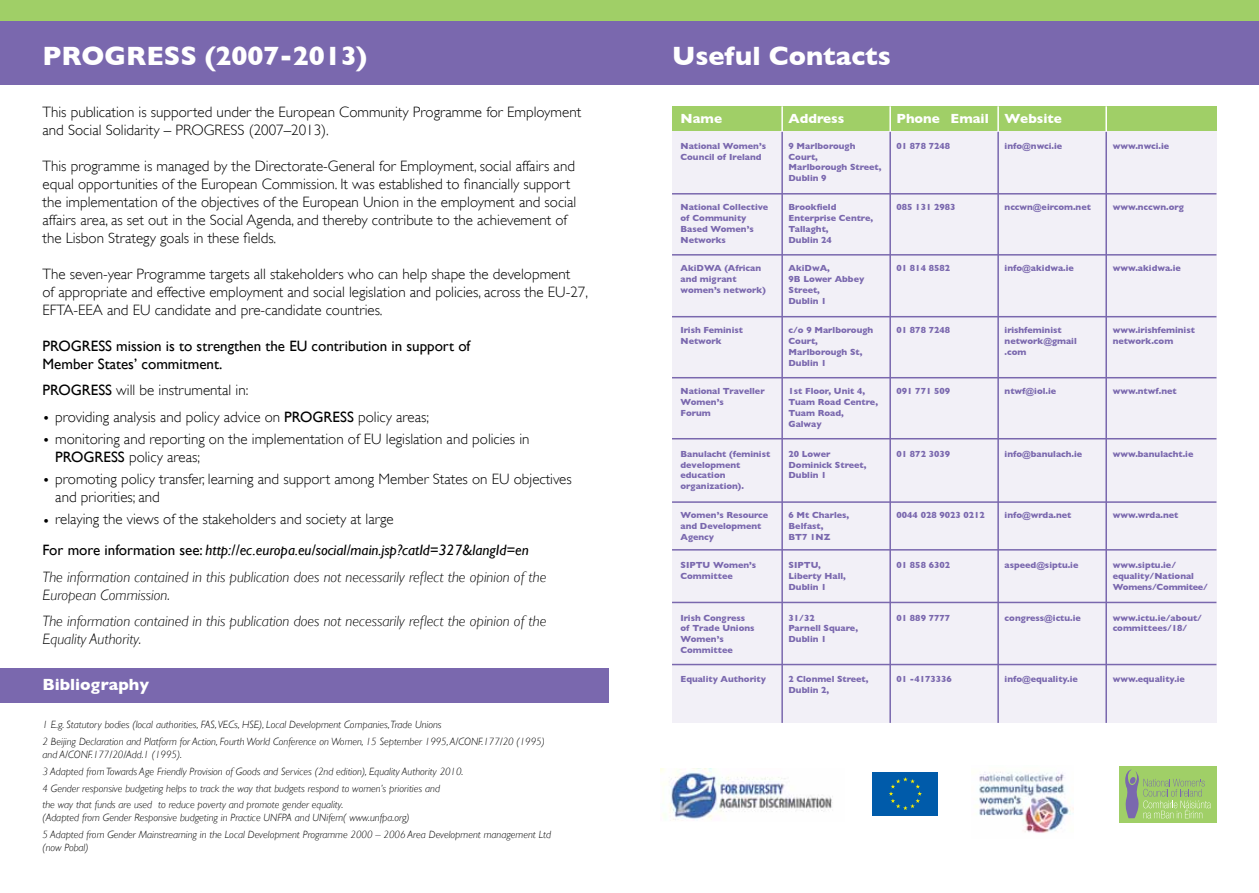
<style>
.page{position:relative;width:1259px;height:893px;background:#fff}
.page>*{position:absolute;margin:0;border:0;box-sizing:border-box;transform-origin:0 0}
.t1{font:700 27px "Gill Sans";color:#fff}
.t2{font:700 16.5px "Gill Sans";color:#fff}
.t3{font:300 15px/18px "Gill Sans";color:#000}
.t4{font:italic 300 15px/18px "Gill Sans";color:#000}
.t5{font:italic 15px/30.8px "Gill Sans";color:#000}
.t6{font:15px/18px "Gill Sans";color:#000}
.t7{font:700 13.5px "Gill Sans";color:#fff}
.t8{font:italic 300 10.5px/16.8px "Gill Sans";color:#000}
.t9{font:700 9px/10.8px "Gill Sans";color:#7a68ae}
.s1{font-weight:400}
.s2{font-weight:300;font-style:normal}
.s3{font-style:normal}
</style>
<div class="page">
<div style="left:0;top:0;width:1259px;height:21px;background:#a0cf67"></div>
<div style="left:0;top:21px;width:1259px;height:64px;background:#7a68ae"></div>
<div style="left:0;top:669px;width:608px;height:34px;background:#7a68ae"></div>
<div style="left:672px;top:106px;width:544px;height:26px;background:#a0cf67"></div>
<div style="left:672px;top:132px;width:544px;height:591px;background:#f2f0f7"></div>
<hr style="left:781px;top:106px;width:2px;height:26px;background:#fff">
<hr style="left:781px;top:132px;width:2px;height:591px;background:#7a68ae">
<hr style="left:889px;top:106px;width:2px;height:26px;background:#fff">
<hr style="left:889px;top:132px;width:2px;height:591px;background:#7a68ae">
<hr style="left:997px;top:106px;width:2px;height:26px;background:#fff">
<hr style="left:997px;top:132px;width:2px;height:591px;background:#7a68ae">
<hr style="left:1105px;top:106px;width:2px;height:26px;background:#fff">
<hr style="left:1105px;top:132px;width:2px;height:591px;background:#7a68ae">
<hr style="left:672px;top:193px;width:544px;height:2px;background:#7a68ae">
<hr style="left:672px;top:254px;width:544px;height:2px;background:#7a68ae">
<hr style="left:672px;top:316px;width:544px;height:1px;background:#7a68ae">
<hr style="left:672px;top:377px;width:544px;height:1px;background:#7a68ae">
<hr style="left:672px;top:438px;width:544px;height:1px;background:#7a68ae">
<hr style="left:672px;top:501px;width:544px;height:2px;background:#7a68ae">
<hr style="left:672px;top:549px;width:544px;height:2px;background:#7a68ae">
<hr style="left:672px;top:602px;width:544px;height:1px;background:#7a68ae">
<hr style="left:672px;top:664px;width:544px;height:1px;background:#7a68ae">
<img style="left:976px;top:771px;width:98px;height:62px">
<div style="left:872px;top:772px;width:66px;height:44px;background:#005baa"></div>
<svg style="left:889px;top:777px;width:33px;height:33px"></svg>
<img style="left:661px;top:768px;width:172px;height:52px">
<div style="left:1119px;top:766px;width:97px;height:57px;background:#a0cf67"></div>
<svg style="left:1125px;top:769px;width:86px;height:49px"></svg>
<h1 class="t1" style="left:43px;top:40px;width:326px">PROGRESS (2007-2013)</h1>
<h1 class="t1" style="left:672px;top:40px;width:220px">Useful Contacts</h1>
<h3 class="t3" style="left:43px;top:103px;width:540px">This publication is supported under the European Community Programme for Employment and Social Solidarity – PROGRESS (2007–2013).</h3>
<p class="t3" style="left:43px;top:157px;width:535px">This programme is managed by the Directorate-General for Employment, social affairs and equal opportunities of the European Commission. It was established to financially support the implementation of the objectives of the European Union in the employment and social affairs area, as set out in the Social Agenda, and thereby contribute to the achievement of the Lisbon Strategy goals in these fields.</p>
<p class="t3" style="left:43px;top:265px;width:547px">The seven-year Programme targets all stakeholders who can help shape the development<br>of appropriate and effective employment and social legislation and policies, across the EU-27,<br>EFTA-EEA and EU candidate and pre-candidate countries.</p>
<h3 class="t6" style="left:43px;top:336px;width:429px">PROGRESS mission is to strengthen the EU contribution in support of<br>Member States’ commitment.</h3>
<h3 class="t3" style="left:43px;top:381px;width:207px"><span class="s1">PROGRESS</span> will be instrumental in:</h3>
<h3 class="t3" style="left:43px;top:408px;width:388px">• providing analysis and policy advice on <span class="s1">PROGRESS</span> policy areas;</h3>
<h3 class="t3" style="left:55px;top:430px;width:476px;text-indent:-13px">• monitoring and reporting on the implementation of EU legislation and policies in<br><span class="s1">PROGRESS</span> policy areas;</h3>
<h3 class="t3" style="left:55px;top:470px;width:518px;text-indent:-13px">• promoting policy transfer, learning and support among Member States on EU objectives and priorities; and</h3>
<h3 class="t5" style="left:43px;top:504px;width:488px"><span class="s2">• relaying the views of the stakeholders and society at large<br></span><span class="s3">For more information see:</span> http://ec.europa.eu/social/main.jsp?catId=327&amp;langId=en</h3>
<h3 class="t4" style="left:43px;top:568px;width:505px">The information contained in this publication does not necessarily reflect the opinion of the<br>European Commission.</h3>
<h3 class="t4" style="left:43px;top:612px;width:505px">The information contained in this publication does not necessarily reflect the opinion of the<br>Equality Authority.</h3>
<h2 class="t2" style="left:43px;top:675px;width:108px">Bibliography</h2>
<p class="t8" style="left:43px;top:717px;width:504px">1 E.g. Statutory bodies (local authorities, FAS, VECs, HSE), Local Development Companies, Trade Unions<br>2 Beijing Declaration and Platform for Action, Fourth World Conference on Women, 15 September 1995, A/CONF.177/20 (1995)</p>
<p class="t8" style="left:43px;top:746px;width:422px">and A/CONF.177/20/Add.1 (1995).<br>3 Adapted from Towards Age Friendly Provision of Goods and Services (2nd edition), Equality Authority 2010.<br>4 Gender responsive budgeting helps to track the way that budgets respond to women’s priorities and<br>the way that funds are used to reduce poverty and promote gender equality.</p>
<p class="t8" style="left:43px;top:809px;width:510px">(Adapted from Gender Responsive budgeting in Practice UNFPA and UNifem( www.unfpa.org)<br>5 Adapted from Gender Mainstreaming in the Local Development Programme 2000 – 2006 Area Development management Ltd</p>
<p class="t8" style="left:43px;top:839px;width:48px">(now Pobal)</p>
<h3 class="t7" style="left:680px;top:111px;width:43px">Name</h3>
<h3 class="t7" style="left:788px;top:111px;width:57px">Address</h3>
<h3 class="t7" style="left:896px;top:111px;width:167px">Phone Email Website</h3>
<p class="t9" style="left:680px;top:140px;width:87px">National Women’s<br>Council of Ireland</p>
<p class="t9" style="left:788px;top:140px;width:94px">9 Marlborough<br>Court,<br>Marlborough Street,<br>Dublin 9</p>
<p class="t9" style="left:896px;top:140px;width:55px">01 878 7248</p>
<p class="t9" style="left:1004px;top:140px;width:59px">info@nwci.ie</p>
<p class="t9" style="left:1112px;top:140px;width:58px">www.nwci.ie</p>
<p class="t9" style="left:680px;top:202px;width:89px">National Collective of Community<br>Based Women’s<br>Networks</p>
<p class="t9" style="left:788px;top:202px;width:86px">Brookfield<br>Enterprise Centre,<br>Tallaght,<br>Dublin 24</p>
<p class="t9" style="left:896px;top:202px;width:60px">085 131 2983</p>
<p class="t9" style="left:1004px;top:202px;width:88px">nccwn@eircom.net</p>
<p class="t9" style="left:1112px;top:202px;width:73px">www.nccwn.org</p>
<p class="t9" style="left:680px;top:263px;width:87px">AkiDWA (African and migrant women’s network)</p>
<p class="t9" style="left:788px;top:263px;width:77px">AkiDwA,<br>9B Lower Abbey<br>Street,<br>Dublin 1</p>
<p class="t9" style="left:896px;top:263px;width:55px">01 814 8582</p>
<p class="t9" style="left:1004px;top:263px;width:71px">info@akidwa.ie</p>
<p class="t9" style="left:1112px;top:263px;width:70px">www.akidwa.ie</p>
<p class="t9" style="left:680px;top:325px;width:64px">Irish Feminist<br>Network</p>
<p class="t9" style="left:788px;top:325px;width:86px">c/o 9 Marlborough<br>Court,<br>Marlborough St,<br>Dublin 1</p>
<p class="t9" style="left:896px;top:325px;width:55px">01 878 7248</p>
<p class="t9" style="left:1004px;top:325px;width:74px">irishfeminist network@gmail .com</p>
<p class="t9" style="left:1112px;top:325px;width:84px">www.irishfeminist network.com</p>
<p class="t9" style="left:680px;top:386px;width:86px">National Traveller<br>Women’s<br>Forum</p>
<p class="t9" style="left:788px;top:386px;width:91px">1st Floor, Unit 4,<br>Tuam Road Centre,<br>Tuam Road,<br>Galway</p>
<p class="t9" style="left:896px;top:386px;width:55px">091 771 509</p>
<p class="t9" style="left:1004px;top:386px;width:53px">ntwf@iol.ie</p>
<p class="t9" style="left:1112px;top:386px;width:65px">www.ntwf.net</p>
<p class="t9" style="left:680px;top:448px;width:91px">Banulacht (feminist development education organization).</p>
<p class="t9" style="left:788px;top:448px;width:79px">20 Lower<br>Dominick Street,<br>Dublin 1</p>
<p class="t9" style="left:896px;top:448px;width:55px">01 872 3039</p>
<p class="t9" style="left:1004px;top:448px;width:79px">info@banulach.ie</p>
<p class="t9" style="left:1112px;top:448px;width:82px">www.banulacht.ie</p>
<p class="t9" style="left:680px;top:509px;width:89px">Women’s Resource and Development<br>Agency</p>
<p class="t9" style="left:788px;top:509px;width:62px">6 Mt Charles,<br>Belfast,<br>BT7 1NZ</p>
<p class="t9" style="left:896px;top:509px;width:90px">0044 028 9023 0212</p>
<p class="t9" style="left:1004px;top:509px;width:68px">info@wrda.net</p>
<p class="t9" style="left:1112px;top:509px;width:67px">www.wrda.net</p>
<p class="t9" style="left:680px;top:560px;width:77px">SIPTU Women’s<br>Committee</p>
<p class="t9" style="left:788px;top:560px;width:59px">SIPTU,<br>Liberty Hall,<br>Dublin 1</p>
<p class="t9" style="left:896px;top:560px;width:55px">01 858 6302</p>
<p class="t9" style="left:1004px;top:560px;width:75px">aspeed@siptu.ie</p>
<p class="t9" style="left:1112px;top:560px;width:97px">www.siptu.ie/ equality/National<br>Womens/Commitee/</p>
<p class="t9" style="left:680px;top:612px;width:75px">Irish Congress of Trade Unions<br>Women’s<br>Committee</p>
<p class="t9" style="left:788px;top:612px;width:71px">31/32<br>Parnell Square,<br>Dublin 1</p>
<p class="t9" style="left:896px;top:612px;width:55px">01 889 7777</p>
<p class="t9" style="left:1004px;top:612px;width:78px">congress@ictu.ie</p>
<p class="t9" style="left:1112px;top:612px;width:91px">www.ictu.ie/about/ committees/18/</p>
<p class="t9" style="left:680px;top:674px;width:87px">Equality Authority</p>
<p class="t9" style="left:788px;top:674px;width:81px">2 Clonmel Street,<br>Dublin 2,</p>
<p class="t9" style="left:896px;top:674px;width:57px">01 -4173336</p>
<p class="t9" style="left:1004px;top:674px;width:75px">info@equality.ie</p>
<p class="t9" style="left:1112px;top:674px;width:74px">www.equality.ie</p>
</div>
